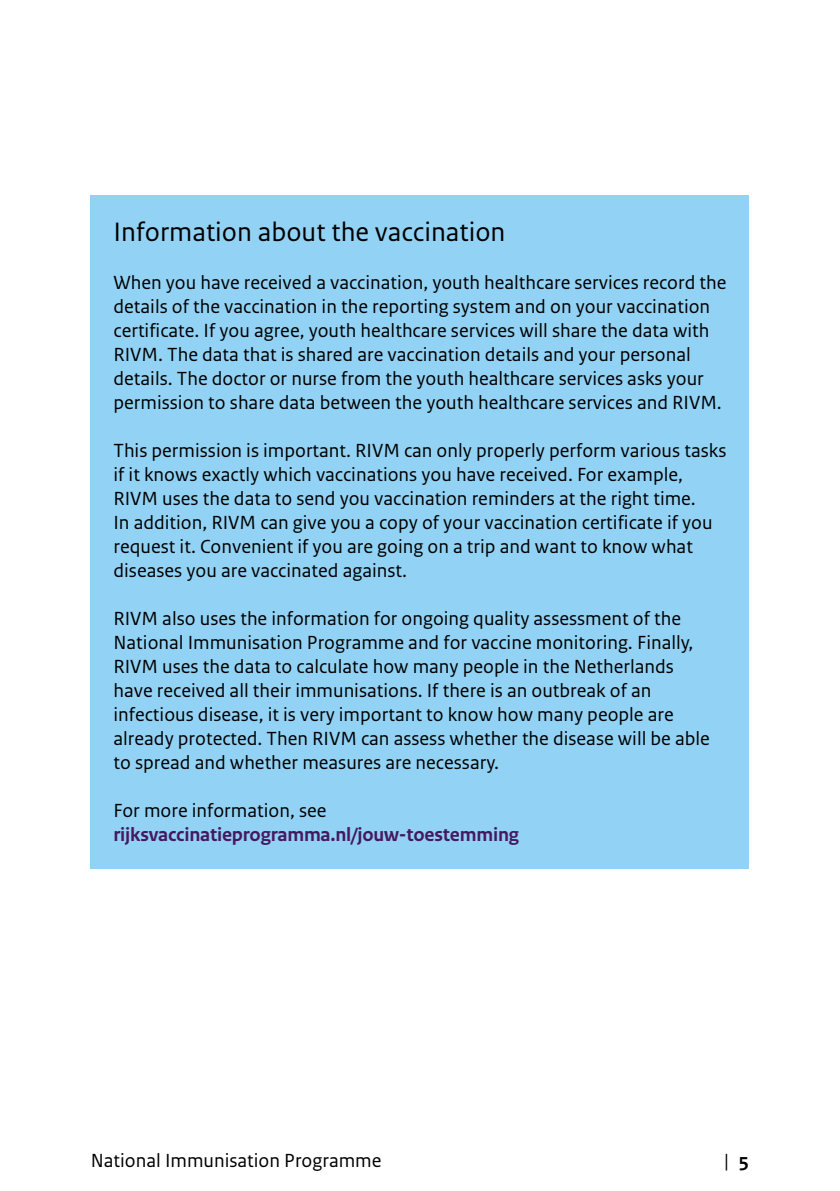
<style>
.page{position:relative;width:840px;height:1191px;background:#fff}
.page>*{position:absolute;margin:0;border:0;box-sizing:border-box;transform-origin:0 0}
.t1{font:28px "Rijksoverheid Sans Text";color:#000}
.t2{font:20px/24px "Rijksoverheid Sans Text";color:#000}
.t3{font:700 20px "Rijksoverheid Sans Text";letter-spacing:-.01em;color:#44195e}
.s1{font-weight:700}
</style>
<div class="page">
<div style="left:91px;top:195px;width:657px;height:74px;background:#92d2f4"></div>
<div style="left:91px;top:250px;width:657px;height:185px;background:#92d2f4"></div>
<div style="left:91px;top:418px;width:657px;height:185px;background:#92d2f4"></div>
<div style="left:91px;top:586px;width:657px;height:209px;background:#92d2f4"></div>
<div style="left:91px;top:778px;width:657px;height:91px;background:#92d2f4"></div>
<h1 class="t1" style="left:113px;top:221px;width:393px">Information about the vaccination</h1>
<p class="t2" style="left:113px;top:272px;width:614px">When you have received a vaccination, youth healthcare services record the details of the vaccination in the reporting system and on your vaccination certificate. If you agree, youth healthcare services will share the data with RIVM. The data that is shared are vaccination details and your personal details. The doctor or nurse from the youth healthcare services asks your permission to share data between the youth healthcare services and RIVM.</p>
<p class="t2" style="left:113px;top:440px;width:614px">This permission is important. RIVM can only properly perform various tasks if it knows exactly which vaccinations you have received. For example, RIVM uses the data to send you vaccination reminders at the right time.<br>In addition, RIVM can give you a copy of your vaccination certificate if you request it. Convenient if you are going on a trip and want to know what diseases you are vaccinated against.</p>
<p class="t2" style="left:113px;top:608px;width:597px">RIVM also uses the information for ongoing quality assessment of the National Immunisation Programme and for vaccine monitoring. Finally, RIVM uses the data to calculate how many people in the Netherlands have received all their immunisations. If there is an outbreak of an infectious disease, it is very important to know how many people are already protected. Then RIVM can assess whether the disease will be able to spread and whether measures are necessary.</p>
<p class="t2" style="left:113px;top:800px;width:214px">For more information, see</p>
<p class="t3" style="left:113px;top:827px;width:407px">rijksvaccinatieprogramma.nl/jouw-toestemming</p>
<p class="t2" style="left:91px;top:1150px;width:292px">National Immunisation Programme</p>
<p class="t2" style="left:723px;top:1150px;width:27px">| <span class="s1">5</span></p>
</div>
